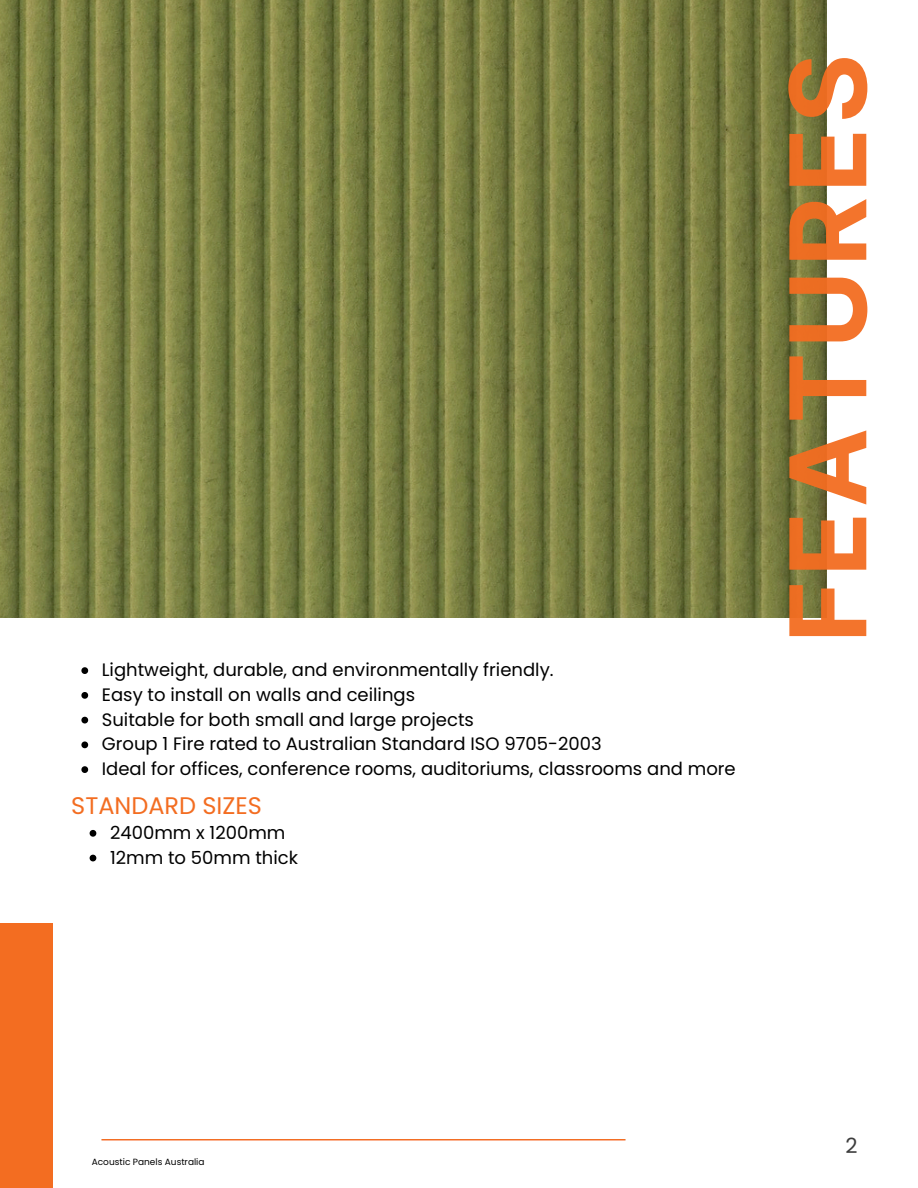
<style>
.page{position:relative;width:918px;height:1188px;background:#fff}
.page>*{position:absolute;margin:0;border:0;box-sizing:border-box;transform-origin:0 0}
.t1{font:700 105.75px "Inter";letter-spacing:.045em;color:#f36d21}
.t2{font:24px "Poppins";color:#f36d21}
.t3{font:21px "Poppins";color:#3c3c3c}
.t4{font:18px "Poppins";color:#000}
.t5{font:9px "Poppins";color:#000}
</style>
<div class="page">
<div style="left:0;top:924px;width:53px;height:264px;background:#f36d21"></div>
<img style="left:0;top:0;width:827px;height:618px">
<svg style="left:90px;top:830px;width:6px;height:7px"></svg>
<svg style="left:90px;top:855px;width:6px;height:6px"></svg>
<svg style="left:81px;top:667px;width:7px;height:7px"></svg>
<svg style="left:81px;top:692px;width:7px;height:7px"></svg>
<svg style="left:81px;top:717px;width:7px;height:6px"></svg>
<svg style="left:81px;top:741px;width:7px;height:7px"></svg>
<svg style="left:81px;top:766px;width:7px;height:7px"></svg>
<p class="t4" style="left:102px;top:657px;width:453px">Lightweight, durable, and environmentally friendly.</p>
<p class="t4" style="left:102px;top:682px;width:315px">Easy to install on walls and ceilings</p>
<p class="t4" style="left:102px;top:707px;width:374px">Suitable for both small and large projects</p>
<p class="t4" style="left:102px;top:732px;width:501px">Group 1 Fire rated to Australian Standard ISO 9705-2003</p>
<p class="t4" style="left:102px;top:756px;width:635px">Ideal for offices, conference rooms, auditoriums, classrooms and more</p>
<p class="t2" style="left:71px;top:789px;width:192px">STANDARD SIZES</p>
<p class="t4" style="left:110px;top:820px;width:177px">2400mm x 1200mm</p>
<h1 class="t4" style="left:110px;top:845px;width:190px">12mm to 50mm thick</h1>
<h1 class="t1" style="left:765px;top:643px;width:590px;rotate:-90deg">FEATURES</h1>
<p class="t5" style="left:92px;top:1155px;width:114px">Acoustic Panels Australia</p>
<h2 class="t3" style="left:845px;top:1131px;width:14px">2</h2>
</div>
